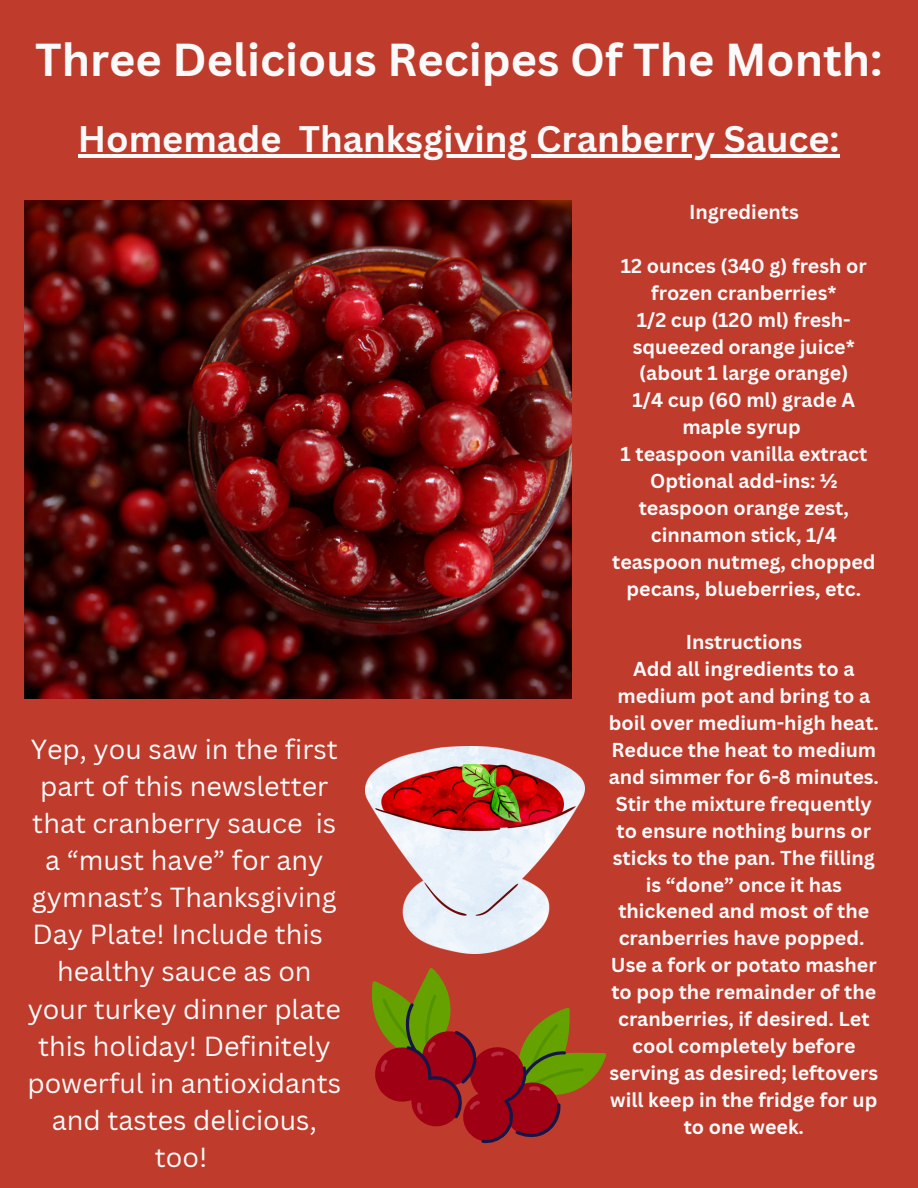
<style>
.page{position:relative;width:918px;height:1188px;background:#bf3b2c}
.page>*{position:absolute;margin:0;border:0;box-sizing:border-box;transform-origin:0 0}
.t1{font:700 45px "Canva Sans";color:#fafafa}
.t2{font:700 36px "Canva Sans";color:#fafafa}
.t3{font:26.85px/37.2px "Canva Sans";color:#fafafa;text-align:center}
.t4{font:700 19.65px/26.8px "Canva Sans";color:#fafafa;text-align:center}
</style>
<div class="page">
<img style="left:25px;top:201px;width:547px;height:498px">
<img style="left:365px;top:746px;width:219px;height:207px">
<hr style="left:78px;top:155px;width:204px;height:3px;background:#fafafa">
<hr style="left:282px;top:155px;width:17px;height:3px;background:#fafafa">
<hr style="left:299px;top:155px;width:541px;height:3px;background:#fafafa">
<svg style="left:372px;top:968px;width:234px;height:176px"></svg>
<p class="t1" style="left:35px;top:27px;width:849px">Three Delicious Recipes Of The Month:</p>
<p class="t2" style="left:78px;top:114px;width:763px">Homemade Thanksgiving Cranberry Sauce:</p>
<p class="t3" style="left:27px;top:730px;width:315px">Yep, you saw in the first part of this newsletter that cranberry sauce is a “must have” for any gymnast’s Thanksgiving<br>Day Plate! Include this healthy sauce as on your turkey dinner plate this holiday! Definitely powerful in antioxidants and tastes delicious, too!</p>
<p class="t4" style="left:689px;top:198px;width:111px">Ingredients</p>
<p class="t4" style="left:621px;top:252px;width:247px">12 ounces (340 g) fresh or frozen cranberries*</p>
<p class="t4" style="left:633px;top:306px;width:224px">1/2 cup (120 ml) fresh&shy;squeezed orange juice* (about 1 large orange)</p>
<p class="t4" style="left:633px;top:386px;width:224px">1/4 cup (60 ml) grade A maple syrup</p>
<p class="t4" style="left:621px;top:440px;width:248px">1 teaspoon vanilla extract</p>
<p class="t4" style="left:612px;top:467px;width:265px">Optional add-ins: ½ teaspoon orange zest, cinnamon stick, 1/4 teaspoon nutmeg, chopped pecans, blueberries, etc.</p>
<p class="t4" style="left:686px;top:628px;width:118px">Instructions</p>
<p class="t4" style="left:609px;top:655px;width:272px">Add all ingredients to a medium pot and bring to a boil over medium-high heat.<br>Reduce the heat to medium and simmer for 6-8 minutes.<br>Stir the mixture frequently to ensure nothing burns or sticks to the pan. The filling is “done” once it has thickened and most of the cranberries have popped.</p>
<p class="t4" style="left:610px;top:951px;width:270px">Use a fork or potato masher to pop the remainder of the cranberries, if desired. Let cool completely before serving as desired; leftovers will keep in the fridge for up to one week.</p>
</div>
